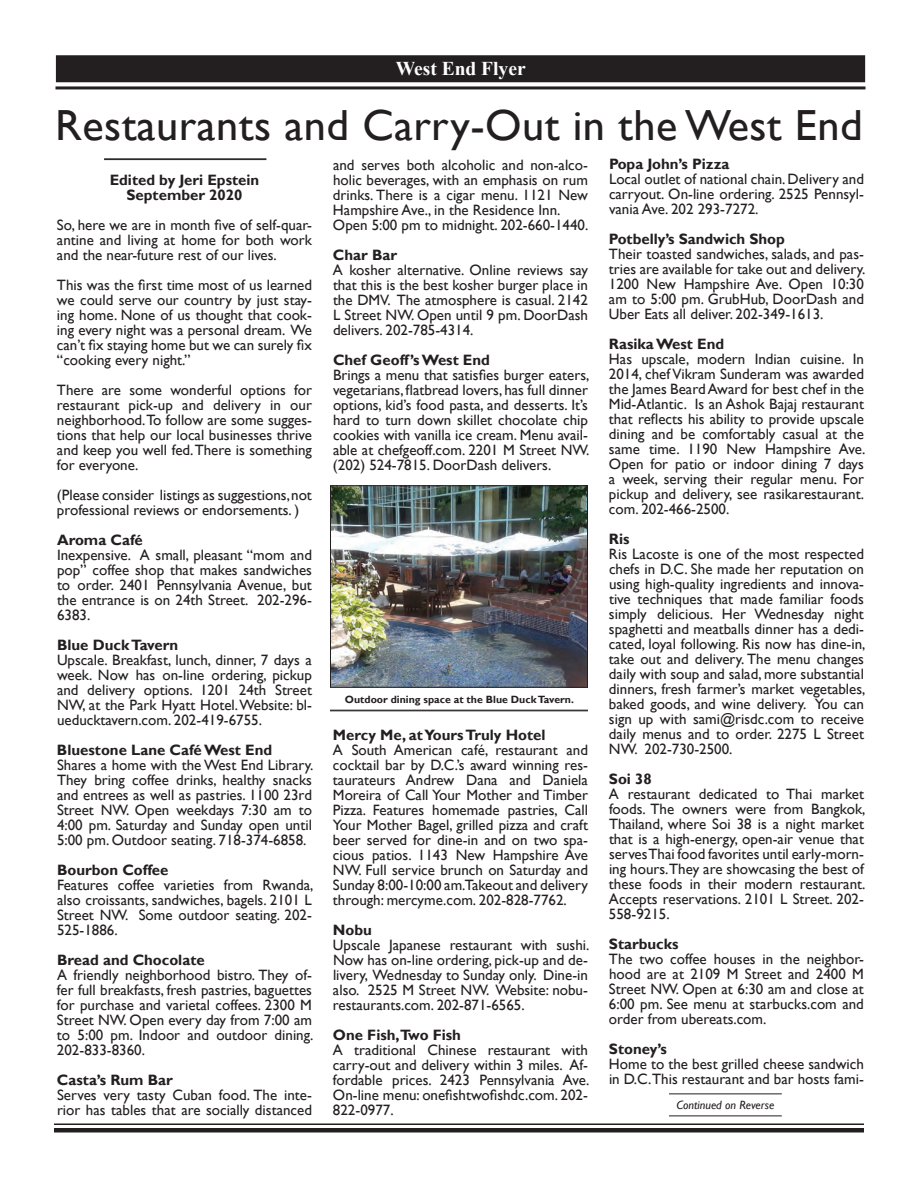
<style>
.page{position:relative;width:918px;height:1188px;background:#fff}
.page>*{position:absolute;margin:0;border:0;box-sizing:border-box;transform-origin:0 0}
.t1{font:43.5px "Gill Sans";letter-spacing:.01em;color:#231f20}
.t2{font:700 19.5px "Times New Roman";color:#fff}
.t3{font:15px/15px "Gill Sans";color:#231f20;text-align:justify}
.t4{font:700 15px/15px "Gill Sans";color:#231f20;text-align:center}
.t5{font:italic 12px "Gill Sans";color:#231f20}
.t6{font:700 10.5px "Gill Sans";color:#231f20}
</style>
<div class="page">
<div style="left:56px;top:55px;width:809px;height:27px;background:#231f20"></div>
<hr style="left:56px;top:86px;width:810px;height:3px;background:#231f20">
<hr style="left:54px;top:1123px;width:810px;height:2px;background:#231f20">
<hr style="left:54px;top:1128px;width:810px;height:4px;background:#231f20">
<hr style="left:104px;top:159px;width:162px;height:1px;background:#231f20">
<img style="left:332px;top:487px;width:254px;height:199px">
<div style="left:330px;top:485px;width:258px;height:203px;border:1px solid #231f20"></div>
<hr style="left:330px;top:710px;width:258px;height:1px;background:#231f20">
<hr style="left:330px;top:711px;width:258px;height:1px;background:#231f20">
<hr style="left:669px;top:1094px;width:113px;height:1px;background:#231f20">
<hr style="left:669px;top:1116px;width:113px;height:1px;background:#231f20">
<h2 class="t2" style="left:396px;top:55px;width:132px">West End Flyer</h2>
<h1 class="t1" style="left:55px;top:100px;width:809px">Restaurants and Carry-Out in the West End</h1>
<p class="t4" style="left:110px;top:172px;width:151px">Edited by Jeri Epstein<br>September 2020</p>
<p class="t3" style="left:57px;top:217px;width:257px">So, here we are in month five of self-quar&shy;antine and living at home for both work and the near-future rest of our lives.</p>
<p class="t3" style="left:57px;top:277px;width:257px">This was the first time most of us learned we could serve our country by just stay&shy;ing home. None of us thought that cook&shy;ing every night was a personal dream. We can’t fix staying home but we can surely fix “cooking every night.”</p>
<p class="t3" style="left:57px;top:382px;width:257px">There are some wonderful options for restaurant pick-up and delivery in our neighborhood. To follow are some sugges&shy;tions that help our local businesses thrive and keep you well fed. There is something for everyone.</p>
<p class="t3" style="left:57px;top:487px;width:256px">(Please consider listings as suggestions, not professional reviews or endorsements. )</p>
<p class="t4" style="left:57px;top:532px;width:87px">Aroma Café</p>
<p class="t3" style="left:57px;top:547px;width:257px">Inexpensive. A small, pleasant “mom and pop” coffee shop that makes sandwiches to order. 2401 Pennsylvania Avenue, but the entrance is on 24th Street. 202-296- 6383.</p>
<p class="t4" style="left:57px;top:637px;width:123px">Blue Duck Tavern</p>
<p class="t3" style="left:57px;top:652px;width:257px">Upscale. Breakfast, lunch, dinner, 7 days a week. Now has on-line ordering, pickup and delivery options. 1201 24th Street NW, at the Park Hyatt Hotel. Website: bl&shy;ueducktavern.com. 202-419-6755.</p>
<p class="t4" style="left:57px;top:742px;width:217px">Bluestone Lane Café West End</p>
<p class="t3" style="left:57px;top:757px;width:258px">Shares a home with the West End Library.<br>They bring coffee drinks, healthy snacks and entrees as well as pastries. 1100 23rd Street NW. Open weekdays 7:30 am to 4:00 pm. Saturday and Sunday open until 5:00 pm. Outdoor seating. 718-374-6858.</p>
<p class="t4" style="left:57px;top:862px;width:113px">Bourbon Coffee</p>
<p class="t3" style="left:57px;top:877px;width:258px">Features coffee varieties from Rwanda, also croissants, sandwiches, bagels. 2101 L Street NW. Some outdoor seating. 202- 525-1886.</p>
<p class="t4" style="left:57px;top:952px;width:149px">Bread and Chocolate</p>
<p class="t3" style="left:57px;top:967px;width:258px">A friendly neighborhood bistro. They of&shy;fer full breakfasts, fresh pastries, baguettes for purchase and varietal coffees. 2300 M Street NW. Open every day from 7:00 am to 5:00 pm. Indoor and outdoor dining.<br>202-833-8360.</p>
<p class="t4" style="left:57px;top:1072px;width:118px">Casta’s Rum Bar</p>
<p class="t3" style="left:57px;top:1087px;width:257px">Serves very tasty Cuban food. The inte&shy;rior has tables that are socially distanced</p>
<p class="t3" style="left:333px;top:158px;width:257px;text-align:left">and serves both alcoholic and non-alco&shy;holic beverages, with an emphasis on rum drinks. There is a cigar menu. 1121 New Hampshire Ave., in the Residence Inn.<br>Open 5:00 pm to midnight. 202-660-1440.</p>
<p class="t4" style="left:333px;top:248px;width:66px">Char Bar</p>
<p class="t3" style="left:333px;top:263px;width:257px">A kosher alternative. Online reviews say that this is the best kosher burger place in the DMV. The atmosphere is casual. 2142<br>L Street NW. Open until 9 pm. DoorDash delivers. 202-785-4314.</p>
<p class="t4" style="left:333px;top:353px;width:158px">Chef Geoff’s West End</p>
<p class="t3" style="left:333px;top:368px;width:258px">Brings a menu that satisfies burger eaters, vegetarians, flatbread lovers, has full dinner options, kid’s food pasta, and desserts. It’s hard to turn down skillet chocolate chip cookies with vanilla ice cream. Menu avail&shy;able at chefgeoff.com. 2201 M Street NW. (202) 524-7815. DoorDash delivers.</p>
<p class="t6" style="left:345px;top:693px;width:230px">Outdoor dining space at the Blue Duck Tavern.</p>
<p class="t4" style="left:333px;top:728px;width:214px">Mercy Me, at Yours Truly Hotel</p>
<p class="t3" style="left:333px;top:743px;width:257px">A South American café, restaurant and cocktail bar by D.C.’s award winning res&shy;taurateurs Andrew Dana and Daniela Moreira of Call Your Mother and Timber Pizza. Features homemade pastries, Call Your Mother Bagel, grilled pizza and craft beer served for dine-in and on two spa&shy;cious patios. 1143 New Hampshire Ave NW. Full service brunch on Saturday and Sunday 8:00-10:00 am.Takeout and delivery through: mercyme.com. 202-828-7762.</p>
<p class="t4" style="left:333px;top:923px;width:41px">Nobu</p>
<p class="t3" style="left:333px;top:938px;width:258px">Upscale Japanese restaurant with sushi.<br>Now has on-line ordering, pick-up and de&shy;livery, Wednesday to Sunday only. Dine-in also. 2525 M Street NW. Website: nobu&shy;restaurants.com. 202-871-6565.</p>
<p class="t4" style="left:333px;top:1028px;width:130px">One Fish,Two Fish</p>
<p class="t3" style="left:333px;top:1043px;width:258px">A traditional Chinese restaurant with carry-out and delivery within 3 miles. Af&shy;fordable prices. 2423 Pennsylvania Ave.<br>On-line menu: onefishtwofishdc.com. 202- 822-0977.</p>
<p class="t4" style="left:609px;top:157px;width:122px">Popa John’s Pizza</p>
<p class="t3" style="left:609px;top:172px;width:256px">Local outlet of national chain. Delivery and carryout. On-line ordering. 2525 Pennsyl&shy;vania Ave. 202 293-7272.</p>
<p class="t4" style="left:609px;top:232px;width:177px">Potbelly’s Sandwich Shop</p>
<p class="t3" style="left:609px;top:247px;width:258px">Their toasted sandwiches, salads, and pas&shy;tries are available for take out and delivery.<br>1200 New Hampshire Ave. Open 10:30 am to 5:00 pm. GrubHub, DoorDash and Uber Eats all deliver. 202-349-1613.</p>
<p class="t4" style="left:609px;top:337px;width:117px">Rasika West End</p>
<p class="t3" style="left:609px;top:352px;width:258px">Has upscale, modern Indian cuisine. In 2014, chef Vikram Sunderam was awarded the James Beard Award for best chef in the Mid-Atlantic. Is an Ashok Bajaj restaurant that reflects his ability to provide upscale dining and be comfortably casual at the same time. 1190 New Hampshire Ave.<br>Open for patio or indoor dining 7 days a week, serving their regular menu. For pickup and delivery, see rasikarestaurant. com. 202-466-2500.</p>
<p class="t4" style="left:609px;top:532px;width:22px">Ris</p>
<p class="t3" style="left:609px;top:547px;width:258px">Ris Lacoste is one of the most respected chefs in D.C. She made her reputation on using high-quality ingredients and innova&shy;tive techniques that made familiar foods simply delicious. Her Wednesday night spaghetti and meatballs dinner has a dedi&shy;cated, loyal following. Ris now has dine-in, take out and delivery. The menu changes daily with soup and salad, more substantial dinners, fresh farmer’s market vegetables, baked goods, and wine delivery. You can sign up with sami@risdc.com to receive daily menus and to order. 2275 L Street NW. 202-730-2500.</p>
<p class="t4" style="left:609px;top:772px;width:44px">Soi 38</p>
<p class="t3" style="left:609px;top:787px;width:258px">A restaurant dedicated to Thai market foods. The owners were from Bangkok, Thailand, where Soi 38 is a night market that is a high-energy, open-air venue that serves Thai food favorites until early-morn&shy;ing hours.They are showcasing the best of these foods in their modern restaurant.<br>Accepts reservations. 2101 L Street. 202- 558-9215.</p>
<p class="t4" style="left:609px;top:937px;width:71px">Starbucks</p>
<p class="t3" style="left:609px;top:952px;width:257px">The two coffee houses in the neighbor&shy;hood are at 2109 M Street and 2400 M Street NW. Open at 6:30 am and close at 6:00 pm. See menu at starbucks.com and order from ubereats.com.</p>
<p class="t4" style="left:609px;top:1042px;width:59px">Stoney’s</p>
<p class="t3" style="left:609px;top:1057px;width:257px">Home to the best grilled cheese sandwich in D.C.This restaurant and bar hosts fami-</p>
<p class="t5" style="left:677px;top:1098px;width:99px">Continued on Reverse</p>
</div>
